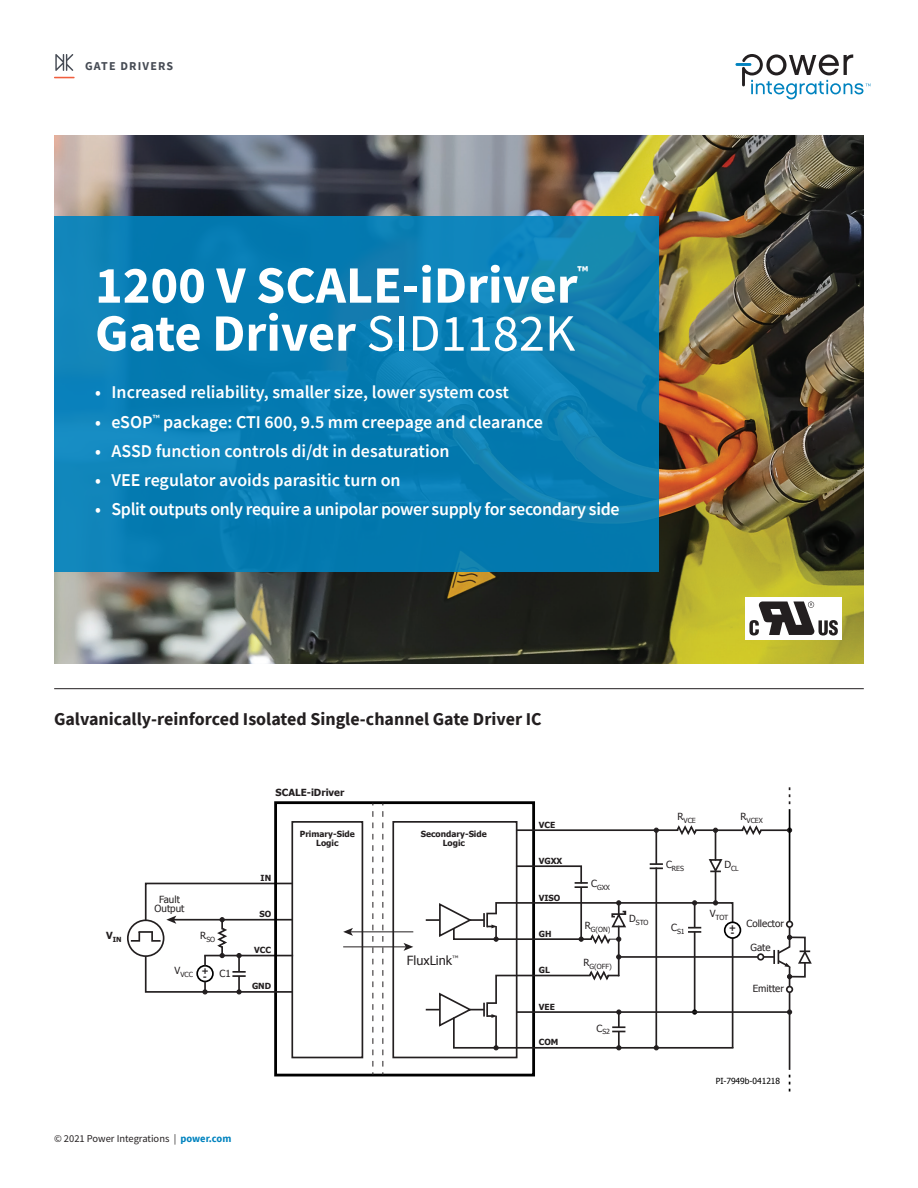
<style>
.page{position:relative;width:918px;height:1188px;background:#fff}
.page>*{position:absolute;margin:0;border:0;box-sizing:border-box;transform-origin:0 0}
.Chip_Name___Blue_box{font:700 52.5px "Source Sans Pro";color:#fff}
.Bullets___Blue_box{font:600 18px "Source Sans Pro";color:#fff}
.Bullets___Blue_box-2{font:600 18px "Source Sans Pro";letter-spacing:-.02em;color:#fff}
.Diagram_Title{font:700 18px "Source Sans Pro";color:#231f20}
.Chip_Name___Blue_box-2{font:700 15.75px "Source Sans Pro";color:#fff}
.t1{font:12.6px "Tahoma";color:#231f20}
.t2{font:700 12px "Source Sans Pro";letter-spacing:.1em;color:#464b54}
.t3{font:10.5px "Source Sans Pro";color:#231f20}
.t4{font:9.75px/9.8px "Tahoma";color:#231f20;text-align:center}
.t5{font:700 9.75px "Tahoma";color:#231f20}
.t6{font:700 8.4px/9.8px "Tahoma";color:#231f20;text-align:center}
.t7{font:8.4px "Tahoma";color:#000}
.t8{font:7.05px "Tahoma";color:#231f20}
.t9{font:700 7.05px "Tahoma";color:#231f20}
.s1{font-weight:400}
.s2{font-weight:700;color:#0083bf}
</style>
<div class="page">
<img style="left:54px;top:135px;width:810px;height:529px">
<div style="left:745px;top:597px;width:97px;height:43px;background:#fff"></div>
<svg style="left:749px;top:601px;width:89px;height:35px"></svg>
<hr style="left:735px;top:63px;width:16px;height:3px;background:#0083bf">
<svg style="left:742px;top:54px;width:128px;height:45px"></svg>
<hr style="left:54px;top:688px;width:810px;height:1px;background:#231f20">
<svg style="left:54px;top:216px;width:604px;height:355px;background:#097eb3"></svg>
<hr style="left:350px;top:931px;width:63px;height:1px;background:#231f20">
<svg style="left:343px;top:928px;width:10px;height:8px"></svg>
<hr style="left:343px;top:946px;width:63px;height:1px;background:#231f20">
<svg style="left:404px;top:943px;width:9px;height:8px"></svg>
<div style="left:274px;top:801px;width:261px;height:275px;border:3px solid #000"></div>
<div style="left:291px;top:821px;width:72px;height:237px;border:2px solid #231f20"></div>
<svg style="left:382px;top:811px;width:1px;height:264px"></svg>
<svg style="left:372px;top:811px;width:1px;height:264px"></svg>
<div style="left:127px;top:919px;width:37px;height:38px;border:2px solid #231f20;border-radius:50%"></div>
<hr style="left:517px;top:1047px;width:216px;height:2px;background:#231f20">
<svg style="left:677px;top:825px;width:20px;height:10px"></svg>
<hr style="left:696px;top:829px;width:20px;height:2px;background:#231f20">
<hr style="left:517px;top:829px;width:161px;height:2px;background:#231f20">
<svg style="left:587px;top:969px;width:32px;height:12px"></svg>
<hr style="left:517px;top:975px;width:73px;height:1px;background:#231f20">
<svg style="left:740px;top:825px;width:23px;height:10px"></svg>
<hr style="left:761px;top:829px;width:29px;height:2px;background:#231f20">
<hr style="left:716px;top:829px;width:27px;height:2px;background:#231f20">
<hr style="left:655px;top:830px;width:2px;height:34px;background:#231f20">
<hr style="left:655px;top:868px;width:2px;height:180px;background:#231f20">
<hr style="left:694px;top:932px;width:1px;height:80px;background:#231f20">
<svg style="left:654px;top:828px;width:5px;height:5px"></svg>
<svg style="left:787px;top:828px;width:5px;height:5px"></svg>
<svg style="left:616px;top:954px;width:5px;height:6px"></svg>
<hr style="left:619px;top:956px;width:139px;height:2px;background:#231f20">
<hr style="left:618px;top:927px;width:2px;height:49px;background:#231f20">
<div style="left:392px;top:821px;width:126px;height:237px;border:2px solid #231f20"></div>
<hr style="left:732px;top:938px;width:1px;height:110px;background:#231f20">
<svg style="left:654px;top:1045px;width:5px;height:5px"></svg>
<svg style="left:612px;top:1009px;width:13px;height:41px"></svg>
<svg style="left:787px;top:1009px;width:5px;height:6px"></svg>
<div style="left:724px;top:921px;width:17px;height:18px;border:2px solid #000;border-radius:50%"></div>
<svg style="left:426px;top:974px;width:92px;height:76px"></svg>
<hr style="left:715px;top:830px;width:1px;height:30px;background:#231f20">
<hr style="left:789px;top:809px;width:1px;height:112px;background:#000">
<svg style="left:789px;top:787px;width:1px;height:18px"></svg>
<svg style="left:789px;top:1074px;width:1px;height:18px"></svg>
<svg style="left:692px;top:1009px;width:5px;height:6px"></svg>
<hr style="left:517px;top:1011px;width:273px;height:2px;background:#231f20">
<div style="left:786px;top:921px;width:7px;height:7px;border:2px solid #231f20;border-radius:50%"></div>
<div style="left:786px;top:986px;width:7px;height:7px;border:2px solid #231f20;border-radius:50%"></div>
<div style="left:757px;top:953px;width:7px;height:8px;border:2px solid #231f20;border-radius:50%"></div>
<hr style="left:789px;top:992px;width:1px;height:78px;background:#231f20">
<svg style="left:764px;top:925px;width:48px;height:62px"></svg>
<svg style="left:55px;top:54px;width:18px;height:17px"></svg>
<svg style="left:54px;top:77px;width:21px;height:1px"></svg>
<svg style="left:129px;top:882px;width:165px;height:112px"></svg>
<svg style="left:426px;top:858px;width:309px;height:88px"></svg>
<p class="t2" style="left:85px;top:58px;width:90px">GATE DRIVERS</p>
<p class="Chip_Name___Blue_box" style="left:95px;top:250px;width:484px">1200 V SCALE-iDriver</p>
<p class="Chip_Name___Blue_box-2" style="left:578px;top:261px;width:12px">™</p>
<p class="Chip_Name___Blue_box" style="left:95px;top:298px;width:482px">Gate Driver <span class="s1">SID1182K</span></p>
<p class="Bullets___Blue_box" style="left:95px;top:380px;width:415px">• Increased reliability, smaller size, lower system cost</p>
<p class="Bullets___Blue_box" style="left:95px;top:410px;width:450px">• eSOP<sup>™</sup> package: CTI 600, 9.5 mm creepage and clearance</p>
<p class="Bullets___Blue_box" style="left:95px;top:439px;width:356px">• ASSD function controls di/dt in desaturation</p>
<p class="Bullets___Blue_box" style="left:95px;top:468px;width:307px">• VEE regulator avoids parasitic turn on</p>
<p class="Bullets___Blue_box-2" style="left:95px;top:497px;width:526px">• Split outputs only require a unipolar power supply for secondary side</p>
<p class="Diagram_Title" style="left:54px;top:707px;width:489px">Galvanically-reinforced Isolated Single-channel Gate Driver IC</p>
<p class="t9" style="left:106px;top:934px;width:17px"><sup>V</sup>IN</p>
<p class="t4" style="left:155px;top:894px;width:31px">Fault<br>Output</p>
<p class="t8" style="left:200px;top:935px;width:16px"><sup>R</sup>SO</p>
<p class="t8" style="left:175px;top:970px;width:20px"><sup>V</sup>VCC</p>
<p class="t4" style="left:219px;top:968px;width:13px">C1</p>
<p class="t5" style="left:276px;top:785px;width:70px">SCALE-iDriver</p>
<p class="t6" style="left:300px;top:828px;width:57px">Primary-Side<br>Logic</p>
<p class="t6" style="left:261px;top:872px;width:12px">IN</p>
<p class="t6" style="left:259px;top:909px;width:13px">SO</p>
<p class="t6" style="left:254px;top:944px;width:18px">VCC</p>
<p class="t6" style="left:252px;top:981px;width:21px">GND</p>
<p class="t3" style="left:54px;top:1132px;width:179px">© 2021 Power Integrations | <span class="s2">power.com</span></p>
<p class="t6" style="left:421px;top:828px;width:67px">Secondary-Side<br>Logic</p>
<p class="t1" style="left:407px;top:952px;width:53px">FluxLink<sup>™</sup></p>
<p class="t6" style="left:539px;top:820px;width:18px">VCE</p>
<p class="t6" style="left:539px;top:855px;width:25px">VGXX</p>
<p class="t6" style="left:539px;top:892px;width:23px">VISO</p>
<p class="t6" style="left:539px;top:929px;width:14px">GH</p>
<p class="t6" style="left:539px;top:965px;width:13px">GL</p>
<p class="t6" style="left:539px;top:1001px;width:18px">VEE</p>
<p class="t6" style="left:539px;top:1037px;width:21px">COM</p>
<p class="t8" style="left:591px;top:883px;width:20px"><sup>C</sup>GXX</p>
<p class="t8" style="left:585px;top:924px;width:27px"><sup>R</sup>G(ON)</p>
<p class="t8" style="left:583px;top:961px;width:30px"><sup>R</sup>G(OFF)</p>
<p class="t8" style="left:597px;top:1027px;width:15px"><sup>C</sup>S2</p>
<p class="t8" style="left:629px;top:918px;width:21px"><sup>D</sup>STO</p>
<p class="t8" style="left:677px;top:816px;width:20px"><sup>R</sup>VCE</p>
<p class="t8" style="left:740px;top:816px;width:24px"><sup>R</sup>VCEX</p>
<p class="t8" style="left:666px;top:864px;width:20px"><sup>C</sup>RES</p>
<p class="t8" style="left:724px;top:864px;width:16px"><sup>D</sup>CL</p>
<p class="t8" style="left:671px;top:927px;width:15px"><sup>C</sup>S1</p>
<p class="t8" style="left:710px;top:913px;width:20px"><sup>V</sup>TOT</p>
<p class="t4" style="left:746px;top:918px;width:39px">Collector</p>
<p class="t4" style="left:751px;top:942px;width:22px">Gate</p>
<p class="t4" style="left:753px;top:983px;width:33px">Emitter</p>
<p class="t7" style="left:716px;top:1075px;width:66px">PI-7949b-041218</p>
</div>
